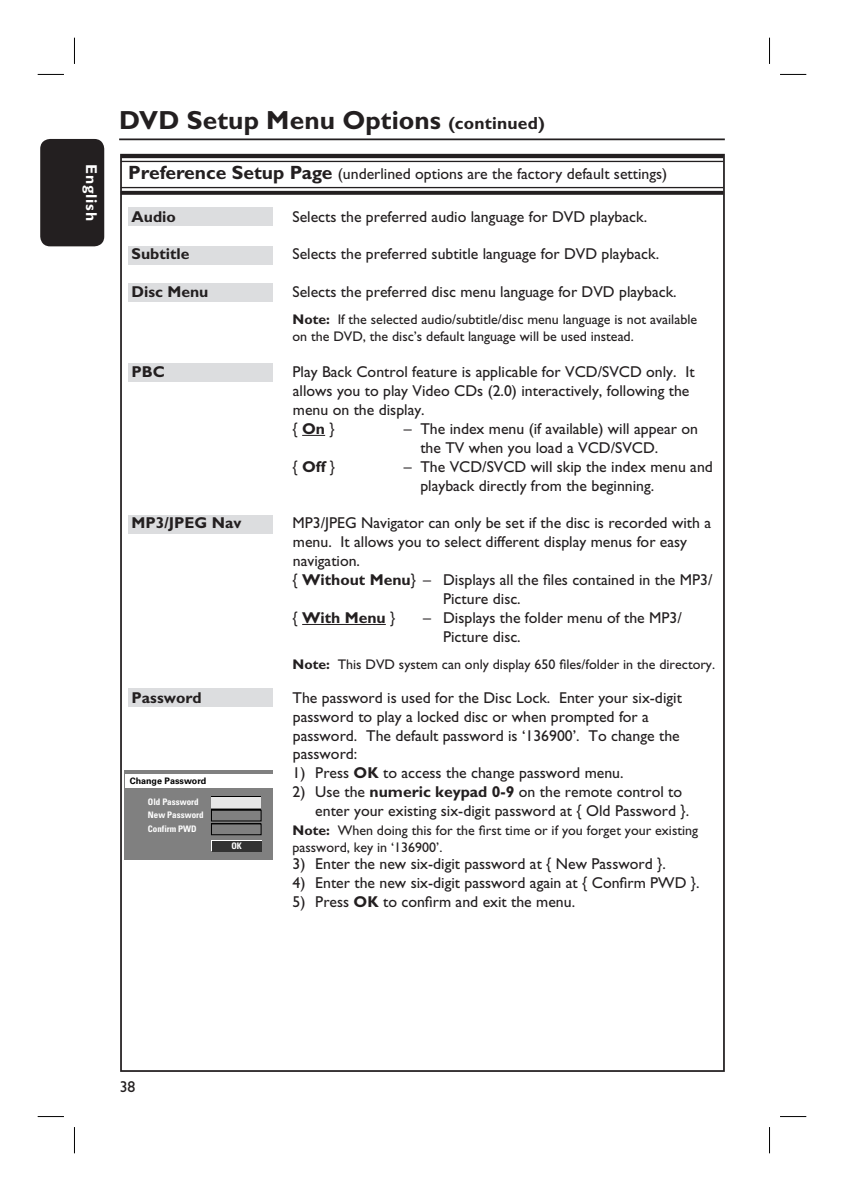
<style>
.page{position:relative;width:844px;height:1191px;background:#fff}
.page>*{position:absolute;margin:0;border:0;box-sizing:border-box;transform-origin:0 0}
.t1{font:700 26.25px "Gill Sans Std";letter-spacing:.005em;color:#231f20}
.t2{font:15.75px/18.9px "Gill Sans Std";color:#231f20}
.t3{font:700 15.75px "Gill Sans Std";color:#231f20}
.t4{font:700 15.75px "Gill Sans Std";letter-spacing:.05em;color:#fff}
.t5{font:14px/16.8px "Gill Sans Std";color:#231f20}
.t6{font:700 condensed 8.92px/13.5px "Univers";color:#fff}
.t7{font:700 8.92px "Univers";color:#000}
.s1{font-size:17.5px}
.s2{font-weight:700;font-size:19.25px}
.s3{font-weight:700}
.s4{font-weight:400}
</style>
<div class="page">
<div style="left:40px;top:139px;width:64px;height:107px;background:#231f20;border-radius:10px"></div>
<div style="left:129px;top:688px;width:144px;height:18px;background:#dcdddf"></div>
<div style="left:129px;top:514px;width:144px;height:19px;background:#dcdddf"></div>
<div style="left:129px;top:363px;width:144px;height:19px;background:#dcdddf"></div>
<div style="left:129px;top:283px;width:144px;height:19px;background:#dcdddf"></div>
<div style="left:129px;top:246px;width:144px;height:19px;background:#dcdddf"></div>
<div style="left:129px;top:207px;width:144px;height:19px;background:#dcdddf"></div>
<hr style="left:121px;top:154px;width:602px;height:4px;background:#231f20">
<hr style="left:121px;top:161px;width:602px;height:1px;background:#231f20">
<hr style="left:121px;top:187px;width:602px;height:1px;background:#231f20">
<svg style="left:121px;top:191px;width:602px;height:4px;background:#2d292a"></svg>
<svg style="left:302px;top:435px;width:23px;height:1px"></svg>
<hr style="left:302px;top:624px;width:84px;height:1px;background:#231f20">
<hr style="left:119px;top:138px;width:605px;height:2px;background:#231f20">
<div style="left:124px;top:770px;width:149px;height:14px;background:#808080"></div>
<div style="left:124px;top:784px;width:149px;height:76px;background:#808080"></div>
<div style="left:125px;top:774px;width:148px;height:14px;background:#fff"></div>
<div style="left:211px;top:796px;width:50px;height:11px;background:#e6e6e6"></div>
<div style="left:211px;top:809px;width:50px;height:11px;background:#000"></div>
<div style="left:211px;top:810px;width:50px;height:11px;background:#808080;border:1px solid #000"></div>
<div style="left:211px;top:823px;width:50px;height:12px;background:#808080;border:1px solid #000"></div>
<div style="left:211px;top:840px;width:50px;height:10px;background:#fff"></div>
<div style="left:212px;top:840px;width:49px;height:11px;background:#333"></div>
<svg style="left:38px;top:74px;width:26px;height:1px"></svg>
<svg style="left:780px;top:74px;width:26px;height:1px"></svg>
<svg style="left:38px;top:1116px;width:26px;height:1px"></svg>
<svg style="left:780px;top:1116px;width:26px;height:1px"></svg>
<svg style="left:74px;top:38px;width:1px;height:26px"></svg>
<svg style="left:74px;top:1127px;width:1px;height:26px"></svg>
<svg style="left:769px;top:38px;width:1px;height:26px"></svg>
<svg style="left:769px;top:1127px;width:1px;height:26px"></svg>
<h1 class="t1" style="left:119px;top:110px;width:427px">DVD Setup Menu Options <span class="s1">(continued)</span></h1>
<p class="t4" style="left:97px;top:164px;width:58px;rotate:90deg">English</p>
<p class="t2" style="left:128px;top:166px;width:540px"><span class="s2">Preference Setup Page</span> (underlined options are the factory default settings)</p>
<p class="t3" style="left:131px;top:211px;width:46px">Audio</p>
<p class="t2" style="left:292px;top:209px;width:356px">Selects the preferred audio language for DVD playback.</p>
<p class="t3" style="left:131px;top:249px;width:59px">Subtitle</p>
<p class="t2" style="left:292px;top:246px;width:368px">Selects the preferred subtitle language for DVD playback.</p>
<p class="t3" style="left:131px;top:286px;width:78px">Disc Menu</p>
<p class="t2" style="left:292px;top:284px;width:385px">Selects the preferred disc menu language for DVD playback.</p>
<p class="t5" style="left:292px;top:313px;width:406px"><span class="s3">Note:</span> If the selected audio/subtitle/disc menu language is not available on the DVD, the disc’s default language will be used instead.</p>
<p class="t3" style="left:131px;top:366px;width:35px">PBC</p>
<p class="t2" style="left:292px;top:364px;width:403px">Play Back Control feature is applicable for VCD/SVCD only. It allows you to play Video CDs (2.0) interactively, following the menu on the display.<br>{ <span class="s3">On</span> }</p>
<p class="t2" style="left:420px;top:421px;width:279px;text-indent:-17px">– The index menu (if available) will appear on the TV when you load a VCD/SVCD.</p>
<p class="t3" style="left:292px;top:461px;width:44px"><span class="s4">{</span> Off <span class="s4">}</span></p>
<p class="t2" style="left:420px;top:458px;width:294px;text-indent:-17px">– The VCD/SVCD will skip the index menu and playback directly from the beginning.</p>
<p class="t3" style="left:131px;top:517px;width:111px">MP3/JPEG Nav</p>
<p class="t2" style="left:292px;top:515px;width:420px">MP3/JPEG Navigator can only be set if the disc is recorded with a</p>
<p class="t2" style="left:293px;top:534px;width:395px">menu. It allows you to select different display menus for easy</p>
<p class="t2" style="left:293px;top:553px;width:69px">navigation.</p>
<p class="t2" style="left:292px;top:572px;width:421px">{ <span class="s3">Without Menu</span>} – Displays all the files contained in the MP3/</p>
<p class="t2" style="left:443px;top:591px;width:79px">Picture disc.</p>
<p class="t3" style="left:292px;top:612px;width:104px"><span class="s4">{</span> With Menu <span class="s4">}</span></p>
<p class="t2" style="left:443px;top:610px;width:240px;text-indent:-20px">– Displays the folder menu of the MP3/<br>Picture disc.</p>
<p class="t5" style="left:292px;top:657px;width:424px"><span class="s3">Note:</span> This DVD system can only display 650 files/folder in the directory.</p>
<p class="t3" style="left:131px;top:692px;width:72px">Password</p>
<p class="t2" style="left:292px;top:689px;width:391px">The password is used for the Disc Lock. Enter your six-digit password to play a locked disc or when prompted for a password. The default password is ‘136900’. To change the password:</p>
<p class="t2" style="left:292px;top:765px;width:332px">1) Press <span class="s3">OK</span> to access the change password menu.</p>
<p class="t2" style="left:315px;top:784px;width:375px;text-indent:-23px">2) Use the <span class="s3">numeric keypad 0-9</span> on the remote control to enter your existing six-digit password at { Old Password }.</p>
<p class="t5" style="left:292px;top:823px;width:407px"><span class="s3">Note:</span> When doing this for the first time or if you forget your existing password, key in ‘136900’.</p>
<p class="t2" style="left:292px;top:855px;width:374px">3) Enter the new six-digit password at { New Password }.</p>
<p class="t2" style="left:292px;top:874px;width:408px">4) Enter the new six-digit password again at { Confirm PWD }.</p>
<p class="t2" style="left:292px;top:893px;width:284px">5) Press <span class="s3">OK</span> to confirm and exit the menu.</p>
<p class="t7" style="left:130px;top:778px;width:78px">Change Password</p>
<p class="t6" style="left:148px;top:796px;width:57px">Old Password<br>New Password<br>Confirm PWD</p>
<p class="t6" style="left:231px;top:840px;width:12px">OK</p>
<p class="t2" style="left:120px;top:1078px;width:17px">38</p>
</div>
